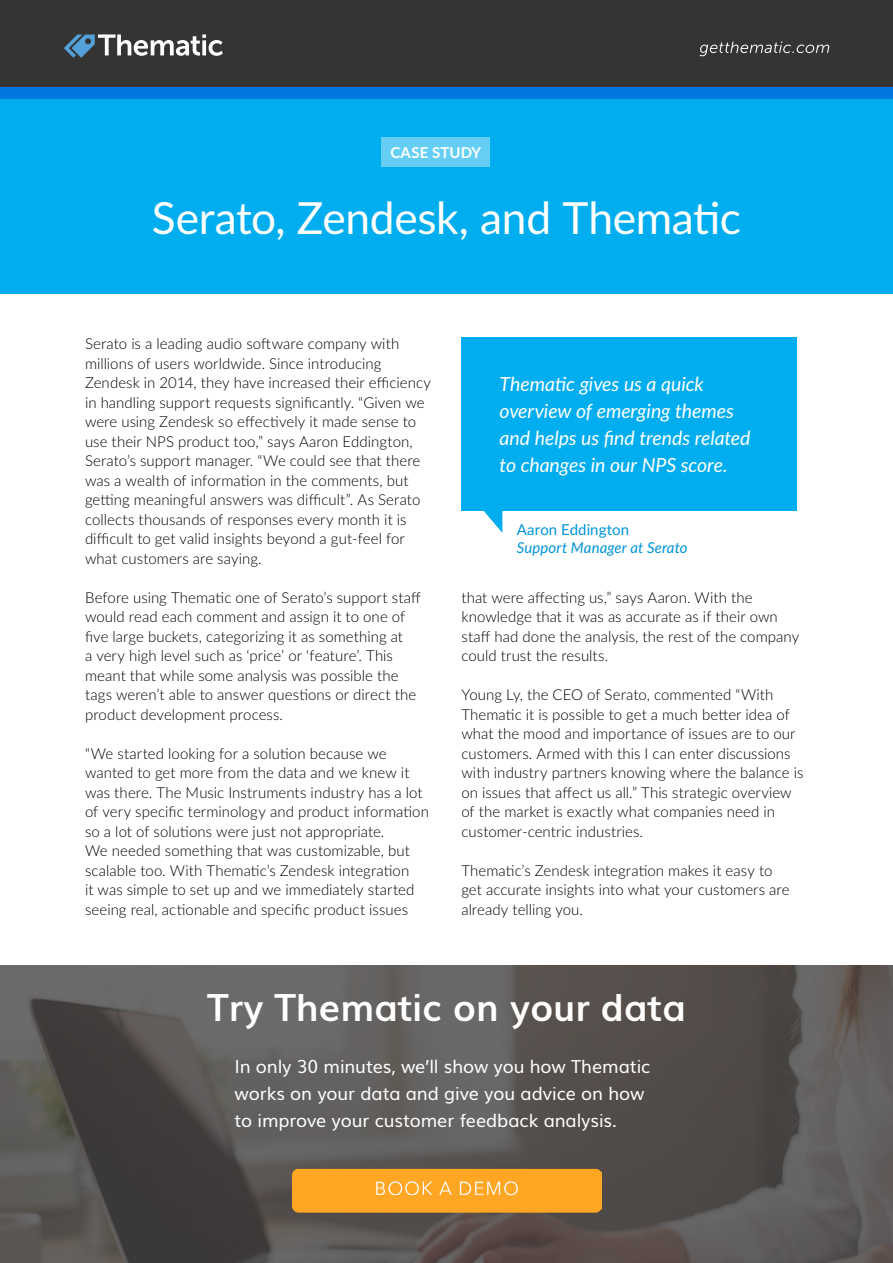
<style>
.page{position:relative;width:893px;height:1263px;background:#fff}
.page>*{position:absolute;margin:0;border:0;box-sizing:border-box;transform-origin:0 0}
.t1{font:44.25px "Lato";letter-spacing:-.005em;color:#fff}
.t2{font:700 37.5px "Muli";color:#fff}
.t3{font:italic 19.5px/27px "Lato";letter-spacing:-.005em;color:#fff}
.t4{font:18px/27px "Muli";letter-spacing:-.005em;color:#fff}
.t5{font:300 15px/19.5px "Lato";letter-spacing:.005em;color:#000}
.t6{font:italic 15px "Lato";letter-spacing:.005em;color:#0095da}
.t7{font:15px "Lato";letter-spacing:.005em;color:#0095da}
.t8{font:700 15px "Lato";letter-spacing:.01em;color:#fff}
</style>
<div class="page">
<div style="left:0;top:0;width:893px;height:87px;background:#343433"></div>
<svg style="left:64px;top:34px;width:159px;height:24px"></svg>
<svg style="left:699px;top:42px;width:130px;height:14px"></svg>
<div style="left:0;top:87px;width:893px;height:206px;background:#00aeef"></div>
<div style="left:382px;top:138px;width:108px;height:29px;background:#65cef5"></div>
<div style="left:461px;top:337px;width:336px;height:174px;background:#00aeef"></div>
<svg style="left:484px;top:511px;width:18px;height:22px"></svg>
<img style="left:0;top:965px;width:893px;height:298px">
<img style="left:292px;top:1168px;width:309px;height:45px">
<p class="t8" style="left:390px;top:142px;width:93px">CASE STUDY</p>
<h1 class="t1" style="left:152px;top:186px;width:591px">Serato, Zendesk, and Thematic</h1>
<p class="t5" style="left:85px;top:334px;width:347px">Serato is a leading audio software company with millions of users worldwide. Since introducing Zendesk in 2014, they have increased their efficiency in handling support requests significantly. “Given we were using Zendesk so effectively it made sense to use their NPS product too,” says Aaron Eddington, Serato’s support manager. “We could see that there was a wealth of information in the comments, but getting meaningful answers was difficult”. As Serato collects thousands of responses every month it is difficult to get valid insights beyond a gut-feel for what customers are saying.</p>
<p class="t5" style="left:85px;top:587px;width:337px">Before using Thematic one of Serato’s support staff would read each comment and assign it to one of five large buckets, categorizing it as something at<br>a very high level such as ‘price’ or ‘feature’. This meant that while some analysis was possible the tags weren’t able to answer questions or direct the product development process.</p>
<p class="t5" style="left:85px;top:743px;width:345px">“We started looking for a solution because we wanted to get more from the data and we knew it was there. The Music Instruments industry has a lot of very specific terminology and product information so a lot of solutions were just not appropriate.<br>We needed something that was customizable, but scalable too. With Thematic’s Zendesk integration<br>it was simple to set up and we immediately started seeing real, actionable and specific product issues</p>
<h3 class="t3" style="left:500px;top:370px;width:252px">Thematic gives us a quick overview of emerging themes and helps us find trends related to changes in our NPS score.</h3>
<p class="t7" style="left:517px;top:519px;width:114px">Aaron Eddington</p>
<p class="t6" style="left:517px;top:537px;width:172px">Support Manager at Serato</p>
<p class="t5" style="left:461px;top:587px;width:339px">that were affecting us,” says Aaron. With the knowledge that it was as accurate as if their own staff had done the analysis, the rest of the company could trust the results.</p>
<p class="t5" style="left:461px;top:685px;width:344px">Young Ly, the CEO of Serato, commented “With Thematic it is possible to get a much better idea of what the mood and importance of issues are to our customers. Armed with this I can enter discussions with industry partners knowing where the balance is on issues that affect us all.” This strategic overview of the market is exactly what companies need in customer-centric industries.</p>
<p class="t5" style="left:461px;top:860px;width:330px">Thematic’s Zendesk integration makes it easy to get accurate insights into what your customers are already telling you.</p>
<h2 class="t2" style="left:207px;top:977px;width:480px">Try Thematic on your data</h2>
<p class="t4" style="left:235px;top:1051px;width:417px">In only 30 minutes, we’ll show you how Thematic works on your data and give you advice on how to improve your customer feedback analysis.</p>
</div>
